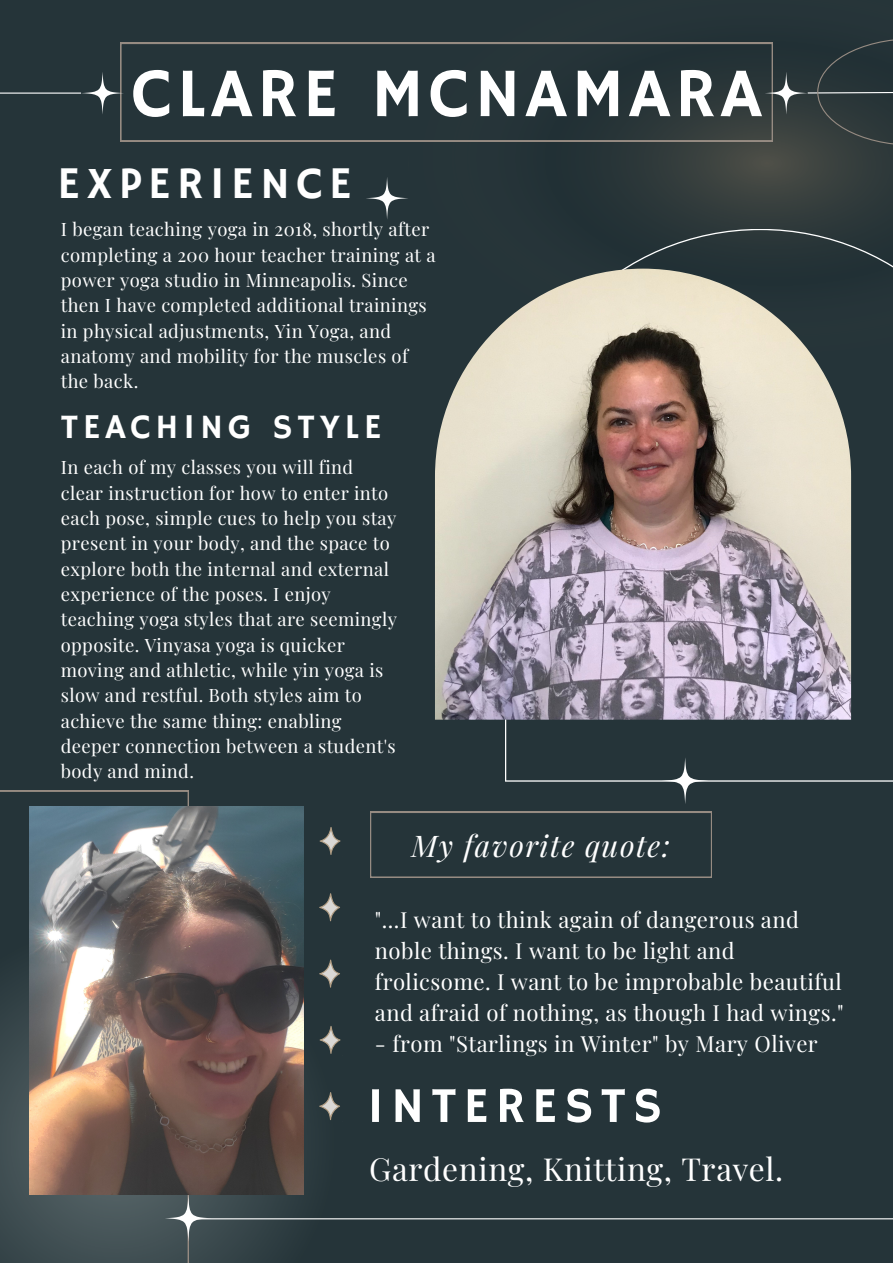
<style>
.page{position:relative;width:893px;height:1263px;background:#253439}
.page>*{position:absolute;margin:0;border:0;box-sizing:border-box;transform-origin:0 0}
.t1{font:69.75px "Hammersmith One";letter-spacing:.075em;color:#fff}
.t2{font:50.25px "Hammersmith One";letter-spacing:.14em;color:#fff}
.t3{font:45.22px "Hammersmith One";letter-spacing:.14em;color:#fff}
.t4{font:34.72px "Hammersmith One";letter-spacing:.14em;color:#fff}
.t5{font:31.65px "Playfair Display";letter-spacing:.02em;color:#fff}
.t6{font:italic 29.85px "Playfair Display";letter-spacing:.05em;color:#fff}
.t7{font:22.12px/30.9px "Playfair Display";letter-spacing:.02em;color:#fff}
.t8{font:18.45px/25.3px "Playfair Display";letter-spacing:.02em;color:#fff}
.t9{font:18.38px/25.3px "Playfair Display";letter-spacing:.02em;color:#fff}
</style>
<div class="page">
<svg style="left:409px;top:42px;width:472px;height:184px"></svg>
<svg style="left:505px;top:229px;width:388px;height:553px"></svg>
<img style="left:435px;top:269px;width:416px;height:451px">
<svg style="left:320px;top:827px;width:21px;height:28px"></svg>
<svg style="left:188px;top:1039px;width:169px;height:224px"></svg>
<svg style="left:0;top:791px;width:188px;height:472px"></svg>
<svg style="left:319px;top:893px;width:21px;height:29px"></svg>
<svg style="left:319px;top:959px;width:21px;height:29px"></svg>
<hr style="left:0;top:93px;width:81px;height:1px;background:#fff">
<svg style="left:120px;top:43px;width:644px;height:98px"></svg>
<img style="left:30px;top:806px;width:274px;height:389px">
<svg style="left:320px;top:1026px;width:22px;height:29px"></svg>
<svg style="left:319px;top:1092px;width:23px;height:29px"></svg>
<svg style="left:370px;top:812px;width:342px;height:65px"></svg>
<hr style="left:189px;top:1218px;width:704px;height:1px;background:#fff">
<svg style="left:165px;top:1195px;width:47px;height:47px;background:#586568"></svg>
<svg style="left:661px;top:757px;width:47px;height:47px"></svg>
<svg style="left:366px;top:177px;width:42px;height:42px"></svg>
<svg style="left:81px;top:72px;width:43px;height:42px"></svg>
<svg style="left:764px;top:39px;width:129px;height:107px"></svg>
<p class="t1" style="left:131px;top:53px;width:631px">CLARE MCNAMARA</p>
<p class="t3" style="left:57px;top:157px;width:296px">EXPERIENCE</p>
<p class="t8" style="left:61px;top:216px;width:376px">I began teaching yoga in 2018, shortly after completing a 200 hour teacher training at a power yoga studio in Minneapolis. Since then I have completed additional trainings in physical adjustments, Yin Yoga, and anatomy and mobility for the muscles of the back.</p>
<p class="t4" style="left:61px;top:407px;width:322px">TEACHING STYLE</p>
<p class="t9" style="left:61px;top:454px;width:338px">In each of my classes you will find clear instruction for how to enter into each pose, simple cues to help you stay present in your body, and the space to explore both the internal and external experience of the poses. I enjoy teaching yoga styles that are seemingly opposite. Vinyasa yoga is quicker moving and athletic, while yin yoga is slow and restful. Both styles aim to achieve the same thing: enabling deeper connection between a student's body and mind.</p>
<p class="t6" style="left:411px;top:824px;width:260px">My favorite quote:</p>
<p class="t7" style="left:375px;top:903px;width:470px">"...I want to think again of dangerous and noble things. I want to be light and frolicsome. I want to be improbable beautiful and afraid of nothing, as though I had wings."</p>
<p class="t7" style="left:375px;top:1027px;width:444px">- from "Starlings in Winter" by Mary Oliver</p>
<p class="t2" style="left:367px;top:1077px;width:296px">INTERESTS</p>
<p class="t5" style="left:369px;top:1147px;width:415px">Gardening, Knitting, Travel.</p>
</div>
